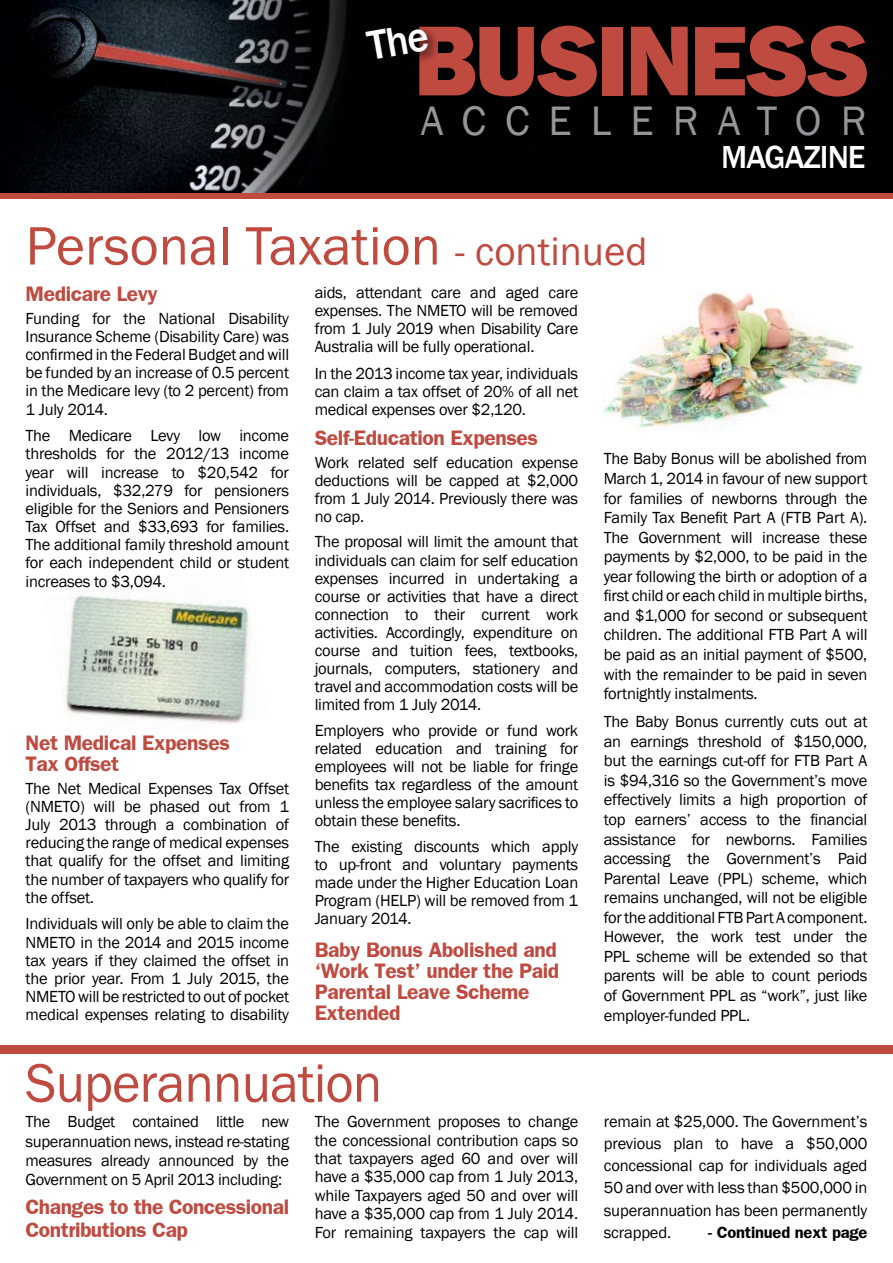
<style>
.page{position:relative;width:893px;height:1263px;background:#fff}
.page>*{position:absolute;margin:0;border:0;box-sizing:border-box;transform-origin:0 0}
.t1{font:99.75px "Frankfurt Gothic Heavy Plain";letter-spacing:-.03em;color:#bf4a40}
.t2{font:55.8px "Franklin Gothic";letter-spacing:-.015em;color:#bf4a40}
.t3{font:42.3px "Franklin Gothic";letter-spacing:.45em;color:#939598}
.t4{font:500 32.7px "Franklin Gothic";letter-spacing:-.03em;color:#fff}
.t5{font:700 21px/21.1px "Frankfurt Gothic";letter-spacing:-.015em;color:#bf4a40}
.t6{font:16.5px/18.1px "Franklin Gothic";letter-spacing:-.015em;color:#000;text-align:justify}
.t7{font:700 16.5px "Frankfurt Gothic";letter-spacing:-.01em;color:#000}
.s1{font-size:40.8px}
</style>
<div class="page">
<img style="left:64px;top:595px;width:188px;height:129px">
<img style="left:604px;top:292px;width:259px;height:138px">
<div style="left:0;top:190px;width:893px;height:8px;background:#bf4a40"></div>
<img style="left:4px;top:0;width:189px;height:193px">
<svg style="left:193px;top:0;width:700px;height:193px;background:#0c0d0e"></svg>
<div style="left:361px;top:24px;width:145px;height:95px;background:#000"></div>
<div style="left:417px;top:102px;width:476px;height:78px;background:#000"></div>
<div style="left:0;top:1046px;width:893px;height:8px;background:#bf4a40"></div>
<h1 class="t1" style="left:414px;top:2px;width:457px">BUSINESS</h1>
<h3 class="t3" style="left:421px;top:94px;width:447px">ACCELERATOR</h3>
<h3 class="t4" style="left:721px;top:137px;width:146px">MAGAZINE</h3>
<h2 class="t2" style="left:26px;top:211px;width:623px">Personal Taxation <span class="s1">- continued</span></h2>
<p class="t5" style="left:26px;top:283px;width:134px">Medicare Levy</p>
<p class="t6" style="left:26px;top:309px;width:265px">Funding for the National Disability Insurance Scheme (Disability Care) was confirmed in the Federal Budget and will be funded by an increase of 0.5 percent in the Medicare levy (to 2 percent) from 1 July 2014.</p>
<p class="t6" style="left:26px;top:427px;width:265px">The Medicare Levy low income thresholds for the 2012/13 income year will increase to $20,542 for individuals, $32,279 for pensioners eligible for the Seniors and Pensioners Tax Offset and $33,693 for families.<br>The additional family threshold amount for each independent child or student increases to $3,094.</p>
<p class="t5" style="left:26px;top:732px;width:206px">Net Medical Expenses<br>Tax Offset</p>
<p class="t6" style="left:26px;top:779px;width:265px">The Net Medical Expenses Tax Offset (NMETO) will be phased out from 1<br>July 2013 through a combination of reducing the range of medical expenses that qualify for the offset and limiting the number of taxpayers who qualify for the offset.</p>
<p class="t6" style="left:26px;top:915px;width:265px">Individuals will only be able to claim the NMETO in the 2014 and 2015 income tax years if they claimed the offset in the prior year. From 1 July 2015, the NMETO will be restricted to out of pocket medical expenses relating to disability</p>
<p class="t6" style="left:315px;top:284px;width:265px">aids, attendant care and aged care expenses. The NMETO will be removed from 1 July 2019 when Disability Care Australia will be fully operational.</p>
<p class="t6" style="left:315px;top:365px;width:265px">In the 2013 income tax year, individuals can claim a tax offset of 20% of all net medical expenses over $2,120.</p>
<p class="t5" style="left:315px;top:427px;width:225px">Self-Education Expenses</p>
<p class="t6" style="left:315px;top:453px;width:265px">Work related self education expense deductions will be capped at $2,000 from 1 July 2014. Previously there was no cap.</p>
<p class="t6" style="left:315px;top:533px;width:265px">The proposal will limit the amount that individuals can claim for self education expenses incurred in undertaking a course or activities that have a direct connection to their current work activities. Accordingly, expenditure on course and tuition fees, textbooks, journals, computers, stationery and travel and accommodation costs will be limited from 1 July 2014.</p>
<p class="t6" style="left:315px;top:721px;width:265px">Employers who provide or fund work related education and training for employees will not be liable for fringe benefits tax regardless of the amount unless the employee salary sacrifices to obtain these benefits.</p>
<p class="t6" style="left:315px;top:837px;width:265px">The existing discounts which apply to up-front and voluntary payments made under the Higher Education Loan Program (HELP) will be removed from 1<br>January 2014.</p>
<p class="t5" style="left:315px;top:938px;width:246px">Baby Bonus Abolished and ‘Work Test’ under the Paid<br>Parental Leave Scheme<br>Extended</p>
<p class="t6" style="left:604px;top:449px;width:265px;line-height:19.5px">The Baby Bonus will be abolished from March 1, 2014 in favour of new support for families of newborns through the Family Tax Benefit Part A (FTB Part A).<br>The Government will increase these payments by $2,000, to be paid in the year following the birth or adoption of a first child or each child in multiple births, and $1,000 for second or subsequent children. The additional FTB Part A will be paid as an initial payment of $500, with the remainder to be paid in seven fortnightly instalments.</p>
<p class="t6" style="left:604px;top:712px;width:265px;line-height:19.5px">The Baby Bonus currently cuts out at an earnings threshold of $150,000, but the earnings cut-off for FTB Part A is $94,316 so the Government’s move effectively limits a high proportion of top earners’ access to the financial assistance for newborns. Families accessing the Government’s Paid Parental Leave (PPL) scheme, which remains unchanged, will not be eligible for the additional FTB Part A component.<br>However, the work test under the PPL scheme will be extended so that parents will be able to count periods of Government PPL as “work”, just like employer-funded PPL.</p>
<h2 class="t2" style="left:26px;top:1048px;width:358px">Superannuation</h2>
<p class="t6" style="left:26px;top:1112px;width:265px;line-height:19.4px">The Budget contained little new superannuation news, instead re-stating measures already announced by the Government on 5 April 2013 including:</p>
<p class="t5" style="left:26px;top:1194px;width:265px;line-height:23.9px">Changes to the Concessional<br>Contributions Cap</p>
<p class="t6" style="left:315px;top:1113px;width:265px">The Government proposes to change the concessional contribution caps so that taxpayers aged 60 and over will have a $35,000 cap from 1 July 2013, while Taxpayers aged 50 and over will have a $35,000 cap from 1 July 2014.<br>For remaining taxpayers the cap will</p>
<p class="t6" style="left:604px;top:1111px;width:265px;line-height:22px">remain at $25,000. The Government’s previous plan to have a $50,000 concessional cap for individuals aged 50 and over with less than $500,000 in superannuation has been permanently scrapped.</p>
<p class="t7" style="left:708px;top:1222px;width:161px">- Continued next page</p>
</div>
